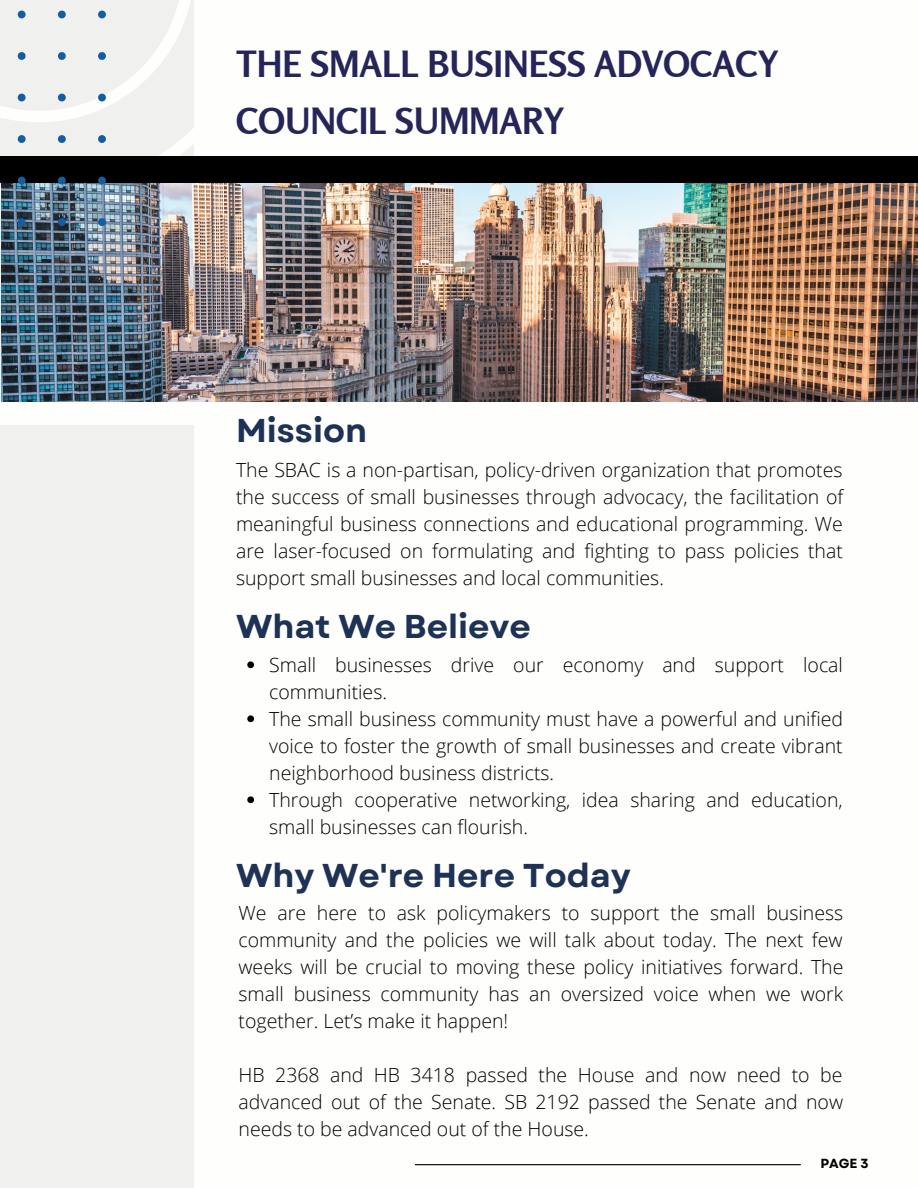
<style>
.page{position:relative;width:918px;height:1188px;background:#fff}
.page>*{position:absolute;margin:0;border:0;box-sizing:border-box;transform-origin:0 0}
.t1{font:700 36px/57.3px "Rosario";color:#252559}
.t2{font:700 33px "Garet";color:#1e3256}
.t3{font:300 19.5px/27px "Open Sans";color:#000;text-align:justify}
.t4{font:700 13.2px "Garet";color:#000}
</style>
<div class="page">
<div style="left:0;top:0;width:194px;height:1188px;background:#f0f0ef"></div>
<svg style="left:106px;top:0;width:88px;height:156px"></svg>
<img style="left:1px;top:182px;width:917px;height:220px">
<div style="left:0;top:402px;width:918px;height:22px;background:#fefefd"></div>
<div style="left:0;top:156px;width:918px;height:26px;background:#000"></div>
<svg style="left:0;top:10px;width:106px;height:216px"></svg>
<hr style="left:415px;top:1164px;width:386px;height:1px;background:#000">
<svg style="left:247px;top:661px;width:7px;height:7px"></svg>
<svg style="left:247px;top:715px;width:7px;height:7px"></svg>
<svg style="left:247px;top:796px;width:7px;height:7px"></svg>
<h1 class="t1" style="left:236px;top:35px;width:544px">THE SMALL BUSINESS ADVOCACY<br>COUNCIL SUMMARY</h1>
<h2 class="t2" style="left:236px;top:407px;width:132px">Mission</h2>
<p class="t3" style="left:236px;top:456px;width:609px">The SBAC is a non-partisan, policy-driven organization that promotes the success of small businesses through advocacy, the facilitation of meaningful business connections and educational programming. We are laser-focused on formulating and fighting to pass policies that support small businesses and local communities.</p>
<h2 class="t2" style="left:236px;top:603px;width:297px">What We Believe</h2>
<p class="t3" style="left:269px;top:650px;width:576px;text-align:left">Small businesses drive our economy and support local communities.<br>The small business community must have a powerful and unified voice to foster the growth of small businesses and create vibrant neighborhood business districts.<br>Through cooperative networking, idea sharing and education, small businesses can flourish.</p>
<h2 class="t2" style="left:236px;top:852px;width:396px">Why We're Here Today</h2>
<p class="t3" style="left:239px;top:899px;width:606px">We are here to ask policymakers to support the small business community and the policies we will talk about today. The next few weeks will be crucial to moving these policy initiatives forward. The small business community has an oversized voice when we work together. Let’s make it happen!</p>
<p class="t3" style="left:239px;top:1061px;width:606px">HB 2368 and HB 3418 passed the House and now need to be advanced out of the Senate. SB 2192 passed the Senate and now needs to be advanced out of the House.</p>
<p class="t4" style="left:820px;top:1154px;width:50px">PAGE 3</p>
</div>
